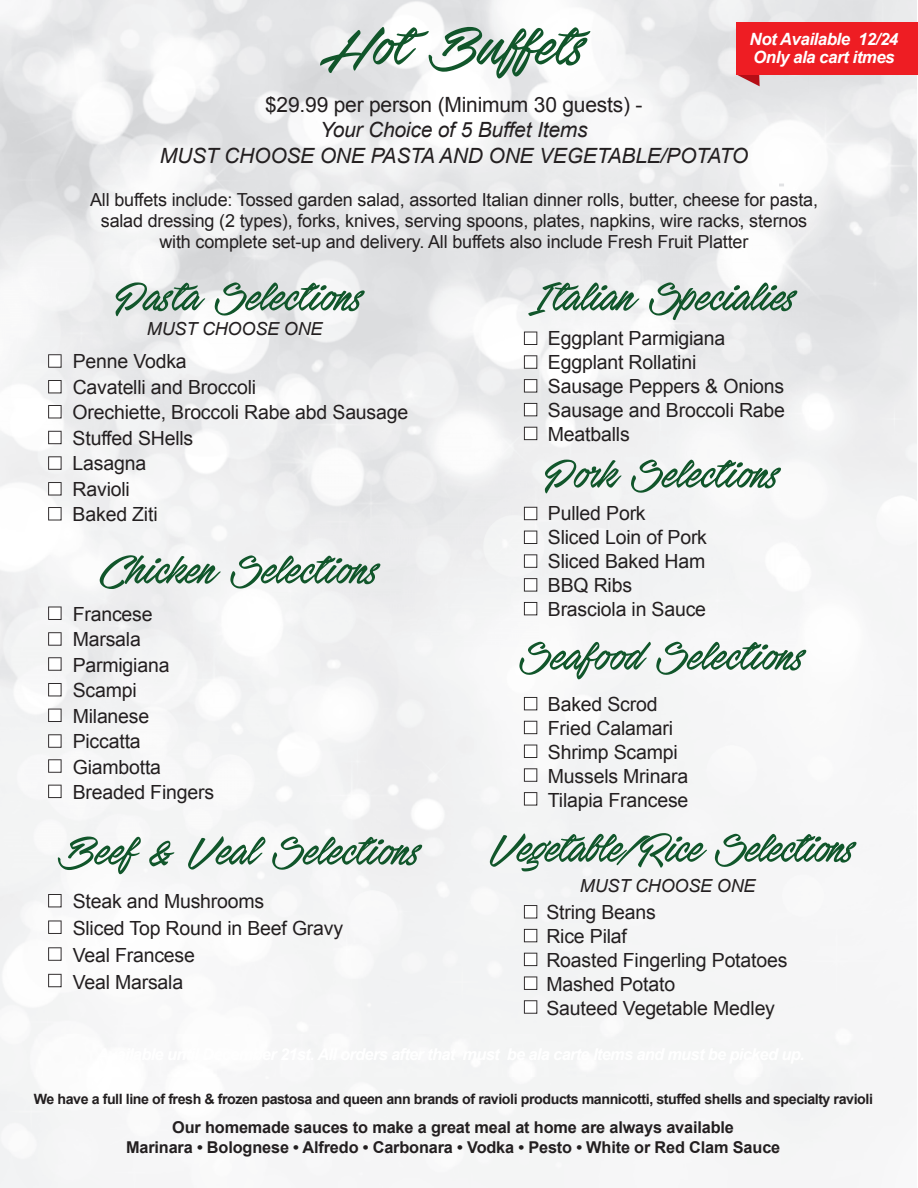
<style>
.page{position:relative;width:918px;height:1188px;background:#fff}
.page>*{position:absolute;margin:0;border:0;box-sizing:border-box;transform-origin:0 0}
.t1{font:italic 21px/25.5px "Arial";letter-spacing:-.01em;color:#231f20;text-align:center}
.t2{font:21px "Arial";letter-spacing:-.01em;color:#231f20}
.t3{font:19.5px/24px "Arial";letter-spacing:-.01em;color:#231f20}
.t4{font:18px/21px "Arial";letter-spacing:-.01em;color:#231f20;text-align:center}
.t5{font:italic 18px "Arial";letter-spacing:-.01em;color:#231f20}
.t6{font:italic 700 16.95px/18.1px "Arial";letter-spacing:-.03em;color:#fff}
.t7{font:700 16.35px/20.1px "Arial";letter-spacing:-.01em;color:#231f20;text-align:center}
.t8{font:700 14.25px "Arial";letter-spacing:-.03em;color:#231f20}
</style>
<div class="page">
<img style="left:0;top:0;width:917px;height:1187px">
<div style="left:34px;top:1035px;width:837px;height:41px;background:#f5f5f6"></div>
<svg style="left:320px;top:27px;width:270px;height:51px"></svg>
<svg style="left:116px;top:282px;width:249px;height:34px"></svg>
<svg style="left:100px;top:555px;width:280px;height:34px"></svg>
<svg style="left:58px;top:836px;width:364px;height:38px"></svg>
<svg style="left:528px;top:282px;width:269px;height:38px"></svg>
<svg style="left:545px;top:460px;width:236px;height:33px"></svg>
<svg style="left:519px;top:642px;width:287px;height:37px"></svg>
<svg style="left:490px;top:833px;width:367px;height:38px"></svg>
<svg style="left:48px;top:354px;width:14px;height:14px"></svg>
<svg style="left:524px;top:332px;width:13px;height:13px"></svg>
<svg style="left:524px;top:355px;width:13px;height:14px"></svg>
<svg style="left:524px;top:379px;width:13px;height:14px"></svg>
<svg style="left:524px;top:403px;width:13px;height:13px"></svg>
<svg style="left:524px;top:427px;width:13px;height:13px"></svg>
<svg style="left:524px;top:507px;width:13px;height:13px"></svg>
<svg style="left:524px;top:531px;width:13px;height:13px"></svg>
<svg style="left:524px;top:554px;width:13px;height:14px"></svg>
<svg style="left:524px;top:578px;width:13px;height:14px"></svg>
<svg style="left:524px;top:602px;width:13px;height:13px"></svg>
<svg style="left:524px;top:697px;width:13px;height:13px"></svg>
<svg style="left:524px;top:721px;width:13px;height:13px"></svg>
<svg style="left:524px;top:745px;width:13px;height:13px"></svg>
<svg style="left:524px;top:768px;width:13px;height:14px"></svg>
<svg style="left:524px;top:792px;width:13px;height:14px"></svg>
<svg style="left:524px;top:905px;width:13px;height:14px"></svg>
<svg style="left:524px;top:929px;width:13px;height:13px"></svg>
<svg style="left:524px;top:953px;width:13px;height:13px"></svg>
<svg style="left:524px;top:976px;width:13px;height:14px"></svg>
<svg style="left:524px;top:1000px;width:13px;height:14px"></svg>
<svg style="left:48px;top:380px;width:14px;height:13px"></svg>
<svg style="left:48px;top:405px;width:14px;height:13px"></svg>
<svg style="left:48px;top:431px;width:14px;height:13px"></svg>
<svg style="left:48px;top:456px;width:14px;height:14px"></svg>
<svg style="left:48px;top:482px;width:14px;height:13px"></svg>
<svg style="left:48px;top:507px;width:14px;height:13px"></svg>
<svg style="left:48px;top:607px;width:14px;height:13px"></svg>
<svg style="left:48px;top:632px;width:14px;height:14px"></svg>
<svg style="left:48px;top:657px;width:14px;height:14px"></svg>
<svg style="left:48px;top:683px;width:14px;height:13px"></svg>
<svg style="left:48px;top:709px;width:14px;height:13px"></svg>
<svg style="left:48px;top:734px;width:14px;height:14px"></svg>
<svg style="left:48px;top:759px;width:14px;height:14px"></svg>
<svg style="left:48px;top:785px;width:14px;height:13px"></svg>
<svg style="left:48px;top:894px;width:14px;height:13px"></svg>
<svg style="left:48px;top:921px;width:14px;height:13px"></svg>
<svg style="left:48px;top:947px;width:14px;height:14px"></svg>
<svg style="left:48px;top:974px;width:14px;height:13px"></svg>
<svg style="left:736px;top:74px;width:24px;height:12px"></svg>
<div style="left:736px;top:22px;width:182px;height:52px;background:#ee1d23"></div>
<p class="t6" style="left:750px;top:31px;width:150px">Not Available 12/24<br>Only ala cart itmes</p>
<p class="t2" style="left:265px;top:91px;width:379px">$29.99 per person (Minimum 30 guests) -</p>
<p class="t1" style="left:160px;top:117px;width:590px">Your Choice of 5 Buffet Items<br>MUST CHOOSE ONE PASTA AND ONE VEGETABLE/POTATO</p>
<p class="t4" style="left:90px;top:190px;width:729px">All buffets include: Tossed garden salad, assorted Italian dinner rolls, butter, cheese for pasta, salad dressing (2 types), forks, knives, serving spoons, plates, napkins, wire racks, sternos with complete set-up and delivery. All buffets also include Fresh Fruit Platter</p>
<p class="t5" style="left:147px;top:317px;width:177px">MUST CHOOSE ONE</p>
<p class="t3" style="left:73px;top:349px;width:337px;line-height:25.5px">Penne Vodka<br>Cavatelli and Broccoli<br>Orechiette, Broccoli Rabe abd Sausage<br>Stuffed SHells<br>Lasagna<br>Ravioli<br>Baked Ziti</p>
<p class="t3" style="left:73px;top:601px;width:143px;line-height:25.5px">Francese<br>Marsala<br>Parmigiana<br>Scampi<br>Milanese<br>Piccatta<br>Giambotta<br>Breaded Fingers</p>
<p class="t3" style="left:73px;top:887px;width:272px;line-height:27px">Steak and Mushrooms<br>Sliced Top Round in Beef Gravy<br>Veal Francese<br>Veal Marsala</p>
<p class="t3" style="left:548px;top:326px;width:239px">Eggplant Parmigiana<br>Eggplant Rollatini<br>Sausage Peppers &amp; Onions<br>Sausage and Broccoli Rabe<br>Meatballs</p>
<p class="t3" style="left:548px;top:502px;width:161px">Pulled Pork<br>Sliced Loin of Pork<br>Sliced Baked Ham<br>BBQ Ribs<br>Brasciola in Sauce</p>
<p class="t3" style="left:548px;top:692px;width:142px">Baked Scrod<br>Fried Calamari<br>Shrimp Scampi<br>Mussels Mrinara<br>Tilapia Francese</p>
<p class="t5" style="left:580px;top:874px;width:177px">MUST CHOOSE ONE</p>
<p class="t3" style="left:546px;top:901px;width:243px">String Beans<br>Rice Pilaf<br>Roasted Fingerling Potatoes<br>Mashed Potato<br>Sauteed Vegetable Medley</p>
<p class="t8" style="left:34px;top:1089px;width:841px">We have a full line of fresh &amp; frozen pastosa and queen ann brands of ravioli products mannicotti, stuffed shells and specialty ravioli</p>
<p class="t7" style="left:126px;top:1118px;width:656px">Our homemade sauces to make a great meal at home are always available<br>Marinara • Bolognese • Alfredo • Carbonara • Vodka • Pesto • White or Red Clam Sauce</p>
</div>
